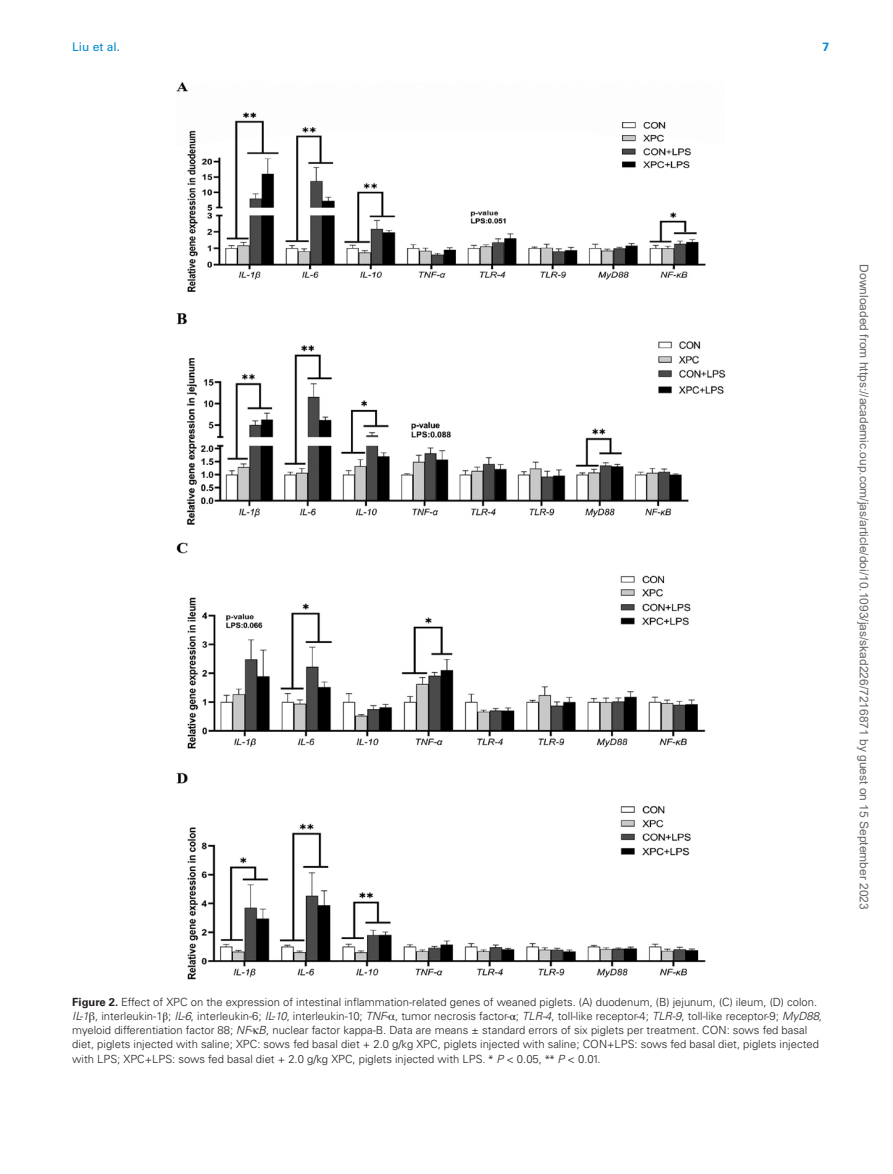
<style>
.page{position:relative;width:893px;height:1174px;background:#fff}
.page>*{position:absolute;margin:0;border:0;box-sizing:border-box;transform-origin:0 0}
.t1{font:12px "Arial";color:#666}
.t2{font:12px "Univers LT Std";color:#0089cf}
.t3{font:700 12px "Univers LT Std";color:#0089cf}
.t4{font:300 11.25px/14.2px "Univers LT Std";color:#231f20}
.s1{font-weight:700}
.s2{font-style:italic}
.s3{font-family:"Gandhari Unicode";font-weight:400}
.s4{font-family:"STIX General";font-weight:400}
.s5{font-family:"Myriad Pro";font-weight:400}
</style>
<div class="page">
<img style="left:176px;top:81px;width:550px;height:899px">
<p class="t2" style="left:72px;top:40px;width:50px">Liu et al.</p>
<p class="t3" style="left:822px;top:40px;width:8px">7</p>
<p class="t4" style="left:72px;top:994px;width:751px"><span class="s1">Figure 2.</span> Effect of XPC on the expression of intestinal inflammation-related genes of weaned piglets. (A) duodenum, (B) jejunum, (C) ileum, (D) colon.<br><span class="s2">IL-1</span><span class="s3">β</span>, interleukin-1<span class="s4">β</span>; <span class="s2">IL-6</span>, interleukin-6; <span class="s2">IL-10</span>, interleukin-10; <span class="s2">TNF-</span><span class="s3">α</span>, tumor necrosis factor-<span class="s4">α</span>; <span class="s2">TLR-4</span>, toll-like receptor-4; <span class="s2">TLR-9</span>, toll-like receptor-9; <span class="s2">MyD88</span>, myeloid differentiation factor 88; <span class="s2">NF-</span><span class="s3">κ</span><span class="s2">B</span>, nuclear factor kappa-B. Data are means ± standard errors of six piglets per treatment. CON: sows fed basal diet, piglets injected with saline; XPC: sows fed basal diet + 2.0 g/kg XPC, piglets injected with saline; CON+LPS: sows fed basal diet, piglets injected with LPS; XPC+LPS: sows fed basal diet + 2.0 g/kg XPC, piglets injected with LPS. <span class="s5">*</span> <span class="s2">P</span> &lt; 0.05, <span class="s5">**</span> <span class="s2">P</span> &lt; 0.01.</p>
<p class="t1" style="left:868px;top:264px;width:647px;rotate:90deg">Downloaded from https://academic.oup.com/jas/article/doi/10.1093/jas/skad226/7216871 by guest on 15 September 2023</p>
</div>
